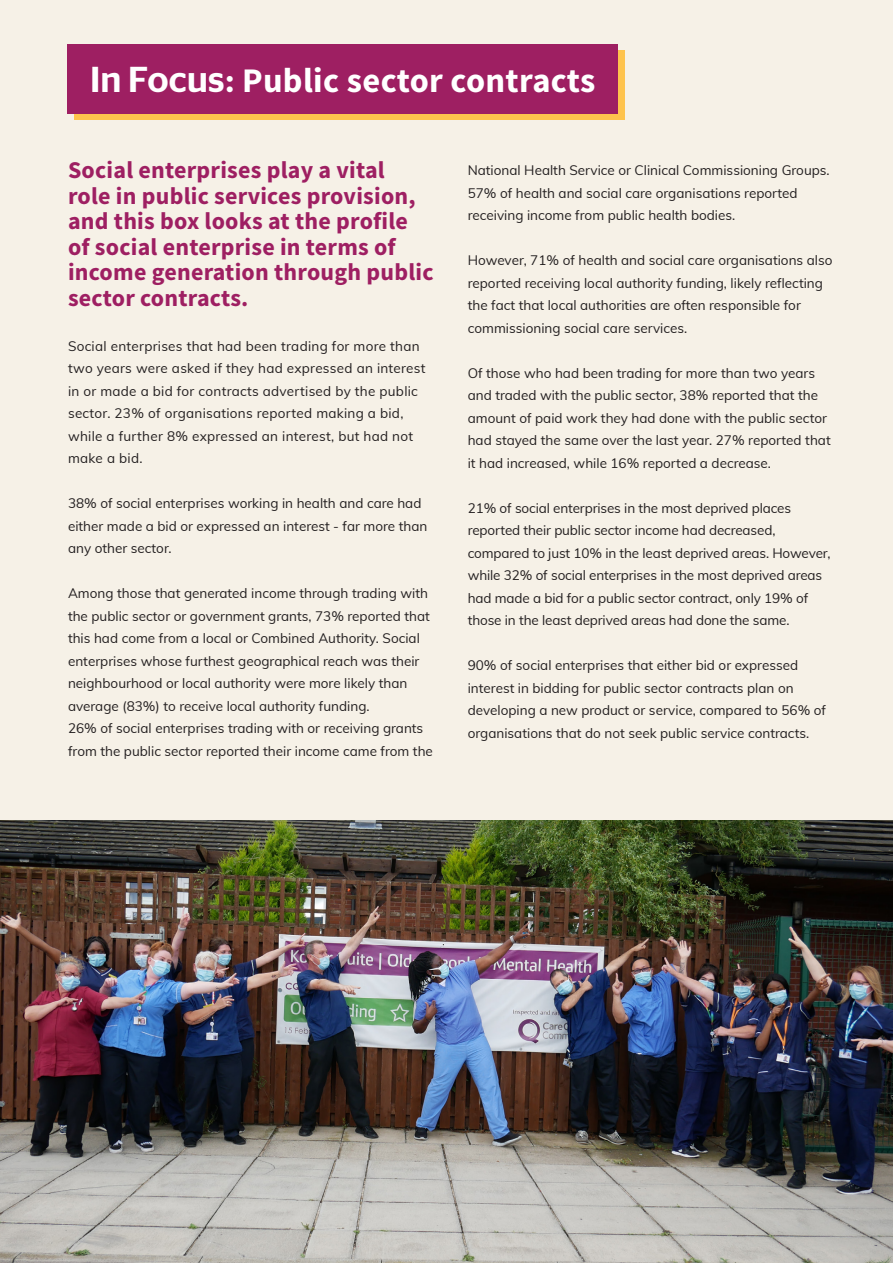
<style>
.page{position:relative;width:893px;height:1263px;background:#f6f1e7}
.page>*{position:absolute;margin:0;border:0;box-sizing:border-box;transform-origin:0 0}
.t1{font:500 36px "Stag Sans";color:#fff}
.t2{font:700 34.5px "Source Sans Pro";letter-spacing:.01em;color:#fff}
.t3{font:700 24px/25.5px "Source Sans Pro";letter-spacing:.01em;color:#9e1f62}
.Main_Text{font:13.5px/22.5px "Muli";color:#231f20}
.Main_Text-2{font:13.5px/22.5px "Muli";letter-spacing:.02em;color:#231f20}
.s1{font-family:"Stag Sans";font-weight:500;font-size:36px}
</style>
<div class="page">
<div style="left:74px;top:50px;width:551px;height:70px;background:#fec34d"></div>
<div style="left:67px;top:44px;width:551px;height:69px;background:#9e1f62"></div>
<img style="left:0;top:821px;width:893px;height:442px">
<p class="t1" style="left:90px;top:53px;width:123px">Xxxxxx</p>
<p class="t2" style="left:90px;top:57px;width:507px"><span class="s1">In Focus:</span> Public sector contracts</p>
<p class="t3" style="left:68px;top:157px;width:367px">Social enterprises play a vital<br>role in public services provision, and this box looks at the profile of social enterprise in terms of income generation through public sector contracts.</p>
<p class="Main_Text-2" style="left:68px;top:334px;width:359px">Social enterprises that had been trading for more than two years were asked if they had expressed an interest in or made a bid for contracts advertised by the public sector. 23% of organisations reported making a bid, while a further 8% expressed an interest, but had not make a bid.</p>
<p class="Main_Text" style="left:68px;top:491px;width:361px">38% of social enterprises working in health and care had either made a bid or expressed an interest - far more than any other sector.</p>
<p class="Main_Text" style="left:68px;top:581px;width:366px">Among those that generated income through trading with the public sector or government grants, 73% reported that this had come from a local or Combined Authority. Social enterprises whose furthest geographical reach was their neighbourhood or local authority were more likely than average (83%) to receive local authority funding.<br>26% of social enterprises trading with or receiving grants from the public sector reported their income came from the</p>
<p class="Main_Text" style="left:468px;top:158px;width:363px">National Health Service or Clinical Commissioning Groups.<br>57% of health and social care organisations reported receiving income from public health bodies.</p>
<p class="Main_Text" style="left:468px;top:248px;width:366px">However, 71% of health and social care organisations also reported receiving local authority funding, likely reflecting the fact that local authorities are often responsible for commissioning social care services.</p>
<p class="Main_Text" style="left:468px;top:361px;width:364px">Of those who had been trading for more than two years and traded with the public sector, 38% reported that the amount of paid work they had done with the public sector had stayed the same over the last year. 27% reported that it had increased, while 16% reported a decrease.</p>
<p class="Main_Text" style="left:468px;top:496px;width:364px">21% of social enterprises in the most deprived places reported their public sector income had decreased, compared to just 10% in the least deprived areas. However, while 32% of social enterprises in the most deprived areas had made a bid for a public sector contract, only 19% of those in the least deprived areas had done the same.</p>
<p class="Main_Text" style="left:468px;top:653px;width:360px">90% of social enterprises that either bid or expressed interest in bidding for public sector contracts plan on developing a new product or service, compared to 56% of organisations that do not seek public service contracts.</p>
</div>
